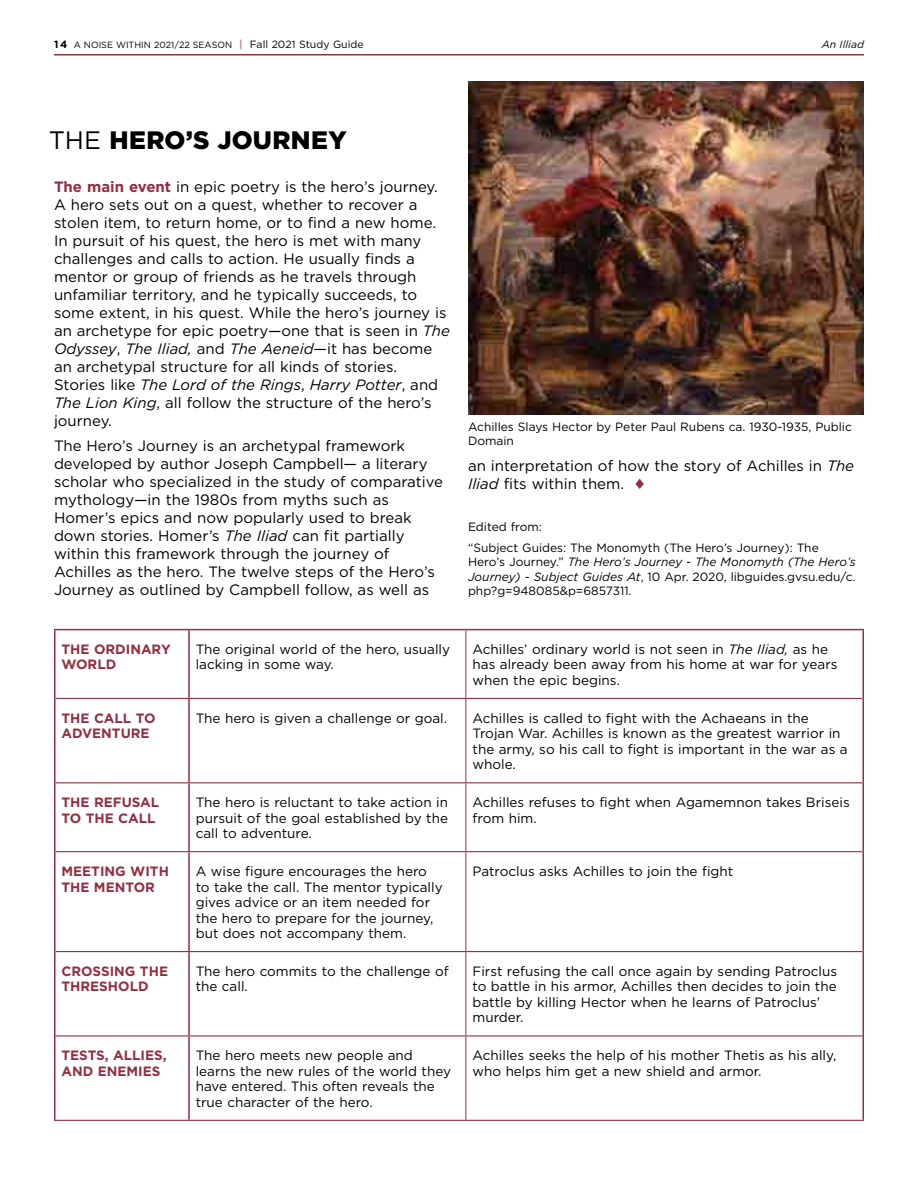
<style>
.page{position:relative;width:918px;height:1188px;background:#fff}
.page>*{position:absolute;margin:0;border:0;box-sizing:border-box;transform-origin:0 0}
.t1{font:900 25.2px "Gotham";letter-spacing:.015em;color:#000}
.t2{font:15px/18px "Gotham";color:#000}
.t3{font:13.5px/15.5px "Gotham";color:#000}
.t4{font:700 13.5px/15.6px "Gotham";color:#922f41}
.t5{font:12px/14.4px "Gotham";color:#000}
.t6{font:italic 10.5px "Gotham";color:#000}
.t7{font:9px "Gotham";color:#000}
.s1{font-weight:700;font-size:10.5px}
.s2{font-weight:700;font-size:10.5px;color:#bf8887}
.s3{font-size:10.5px}
.s4{font-weight:400}
.s5{font-weight:700;color:#922f41}
.s6{font-style:italic}
.s7{color:#922f41}
</style>
<div class="page">
<hr style="left:54px;top:629px;width:135px;height:1px;background:#922f41">
<hr style="left:54px;top:630px;width:2px;height:68px;background:#922f41">
<hr style="left:189px;top:629px;width:277px;height:1px;background:#922f41">
<hr style="left:188px;top:630px;width:2px;height:68px;background:#922f41">
<hr style="left:466px;top:629px;width:398px;height:1px;background:#922f41">
<hr style="left:862px;top:630px;width:2px;height:68px;background:#922f41">
<hr style="left:54px;top:698px;width:2px;height:85px;background:#922f41">
<hr style="left:188px;top:699px;width:2px;height:83px;background:#922f41">
<hr style="left:862px;top:698px;width:2px;height:85px;background:#922f41">
<hr style="left:54px;top:783px;width:2px;height:69px;background:#922f41">
<hr style="left:188px;top:783px;width:2px;height:68px;background:#922f41">
<hr style="left:862px;top:783px;width:2px;height:69px;background:#922f41">
<hr style="left:54px;top:852px;width:2px;height:100px;background:#922f41">
<hr style="left:188px;top:852px;width:2px;height:99px;background:#922f41">
<hr style="left:862px;top:852px;width:2px;height:100px;background:#922f41">
<hr style="left:54px;top:952px;width:2px;height:84px;background:#922f41">
<hr style="left:188px;top:952px;width:2px;height:83px;background:#922f41">
<hr style="left:862px;top:952px;width:2px;height:84px;background:#922f41">
<hr style="left:54px;top:1036px;width:2px;height:84px;background:#922f41">
<hr style="left:188px;top:1037px;width:2px;height:83px;background:#922f41">
<hr style="left:862px;top:1036px;width:2px;height:84px;background:#922f41">
<hr style="left:466px;top:630px;width:1px;height:68px;background:#922f41">
<hr style="left:466px;top:699px;width:1px;height:83px;background:#922f41">
<hr style="left:466px;top:783px;width:1px;height:68px;background:#922f41">
<hr style="left:466px;top:852px;width:1px;height:99px;background:#922f41">
<hr style="left:466px;top:952px;width:1px;height:83px;background:#922f41">
<hr style="left:466px;top:1037px;width:1px;height:83px;background:#922f41">
<hr style="left:56px;top:698px;width:133px;height:1px;background:#922f41">
<hr style="left:189px;top:698px;width:277px;height:1px;background:#922f41">
<hr style="left:466px;top:698px;width:396px;height:1px;background:#922f41">
<hr style="left:56px;top:782px;width:133px;height:1px;background:#922f41">
<hr style="left:189px;top:782px;width:277px;height:1px;background:#922f41">
<hr style="left:466px;top:782px;width:396px;height:1px;background:#922f41">
<hr style="left:56px;top:851px;width:133px;height:1px;background:#922f41">
<hr style="left:189px;top:851px;width:277px;height:1px;background:#922f41">
<hr style="left:466px;top:851px;width:396px;height:1px;background:#922f41">
<hr style="left:56px;top:951px;width:133px;height:1px;background:#922f41">
<hr style="left:189px;top:951px;width:277px;height:1px;background:#922f41">
<hr style="left:466px;top:951px;width:396px;height:1px;background:#922f41">
<hr style="left:56px;top:1035px;width:133px;height:2px;background:#922f41">
<hr style="left:189px;top:1035px;width:277px;height:2px;background:#922f41">
<hr style="left:466px;top:1035px;width:396px;height:2px;background:#922f41">
<hr style="left:54px;top:1120px;width:135px;height:1px;background:#922f41">
<hr style="left:189px;top:1120px;width:277px;height:1px;background:#922f41">
<hr style="left:466px;top:1120px;width:398px;height:1px;background:#922f41">
<img style="left:468px;top:82px;width:396px;height:332px">
<hr style="left:54px;top:54px;width:810px;height:2px;background:#922f41">
<p class="t7" style="left:54px;top:39px;width:311px"><span class="s1">14</span> A NOISE WITHIN 2021/22 SEASON <span class="s2">|</span> <span class="s3">Fall 2021 Study Guide</span></p>
<p class="t6" style="left:822px;top:38px;width:44px">An Illiad</p>
<h1 class="t1" style="left:49px;top:124px;width:299px"><span class="s4">THE</span> HERO’S JOURNEY</h1>
<p class="t2" style="left:54px;top:178px;width:397px"><span class="s5">The main event</span> in epic poetry is the hero’s journey.<br>A hero sets out on a quest, whether to recover a stolen item, to return home, or to find a new home.<br>In pursuit of his quest, the hero is met with many challenges and calls to action. He usually finds a mentor or group of friends as he travels through unfamiliar territory, and he typically succeeds, to some extent, in his quest. While the hero’s journey is an archetype for epic poetry—one that is seen in <span class="s6">The Odyssey</span>, <span class="s6">The Iliad,</span> and <span class="s6">The Aeneid</span>—it has become an archetypal structure for all kinds of stories.<br>Stories like <span class="s6">The Lord of the Rings</span>, <span class="s6">Harry Potter</span>, and <span class="s6">The Lion King</span>, all follow the structure of the hero’s journey.</p>
<p class="t2" style="left:54px;top:436px;width:390px">The Hero’s Journey is an archetypal framework developed by author Joseph Campbell— a literary scholar who specialized in the study of comparative mythology—in the 1980s from myths such as Homer’s epics and now popularly used to break down stories. Homer’s <span class="s6">The Iliad</span> can fit partially within this framework through the journey of Achilles as the hero. The twelve steps of the Hero’s Journey as outlined by Campbell follow, as well as</p>
<p class="t5" style="left:468px;top:419px;width:385px">Achilles Slays Hector by Peter Paul Rubens ca. 1930-1935, Public<br>Domain</p>
<p class="t2" style="left:468px;top:456px;width:388px">an interpretation of how the story of Achilles in <span class="s6">The<br>Iliad</span> fits within them. <span class="s7">♦</span></p>
<p class="t5" style="left:468px;top:516px;width:352px;line-height:21.1px">Edited from:<br>“Subject Guides: The Monomyth (The Hero’s Journey): The</p>
<p class="t5" style="left:468px;top:555px;width:389px">Hero’s Journey.” <span class="s6">The Hero’s Journey - The Monomyth (The Hero’s<br>Journey) - Subject Guides At</span>, 10 Apr. 2020, libguides.gvsu.edu/c. php?g=948085&amp;p=6857311.</p>
<p class="t4" style="left:62px;top:641px;width:111px">THE ORDINARY<br>WORLD</p>
<p class="t3" style="left:196px;top:641px;width:256px">The original world of the hero, usually lacking in some way.</p>
<p class="t3" style="left:473px;top:641px;width:366px">Achilles’ ordinary world is not seen in <span class="s6">The Iliad,</span> as he has already been away from his home at war for years when the epic begins.</p>
<p class="t4" style="left:62px;top:710px;width:96px">THE CALL TO<br>ADVENTURE</p>
<p class="t3" style="left:196px;top:710px;width:251px">The hero is given a challenge or goal.</p>
<p class="t3" style="left:473px;top:710px;width:377px">Achilles is called to fight with the Achaeans in the Trojan War. Achilles is known as the greatest warrior in the army, so his call to fight is important in the war as a whole.</p>
<p class="t4" style="left:62px;top:794px;width:99px">THE REFUSAL<br>TO THE CALL</p>
<p class="t3" style="left:196px;top:794px;width:254px;text-align:justify">The hero is reluctant to take action in pursuit of the goal established by the call to adventure.</p>
<p class="t3" style="left:473px;top:794px;width:379px">Achilles refuses to fight when Agamemnon takes Briseis from him.</p>
<p class="t4" style="left:61px;top:863px;width:109px">MEETING WITH<br>THE MENTOR</p>
<p class="t3" style="left:196px;top:863px;width:248px">A wise figure encourages the hero to take the call. The mentor typically gives advice or an item needed for the hero to prepare for the journey, but does not accompany them.</p>
<p class="t3" style="left:473px;top:863px;width:262px">Patroclus asks Achilles to join the fight</p>
<p class="t4" style="left:61px;top:963px;width:108px">CROSSING THE<br>THRESHOLD</p>
<p class="t3" style="left:196px;top:963px;width:255px">The hero commits to the challenge of the call.</p>
<p class="t3" style="left:473px;top:963px;width:366px">First refusing the call once again by sending Patroclus to battle in his armor, Achilles then decides to join the battle by killing Hector when he learns of Patroclus’ murder.</p>
<p class="t4" style="left:61px;top:1048px;width:107px">TESTS, ALLIES,<br>AND ENEMIES</p>
<p class="t3" style="left:196px;top:1048px;width:257px">The hero meets new people and learns the new rules of the world they have entered. This often reveals the true character of the hero.</p>
<p class="t3" style="left:473px;top:1048px;width:365px">Achilles seeks the help of his mother Thetis as his ally, who helps him get a new shield and armor.</p>
</div>
